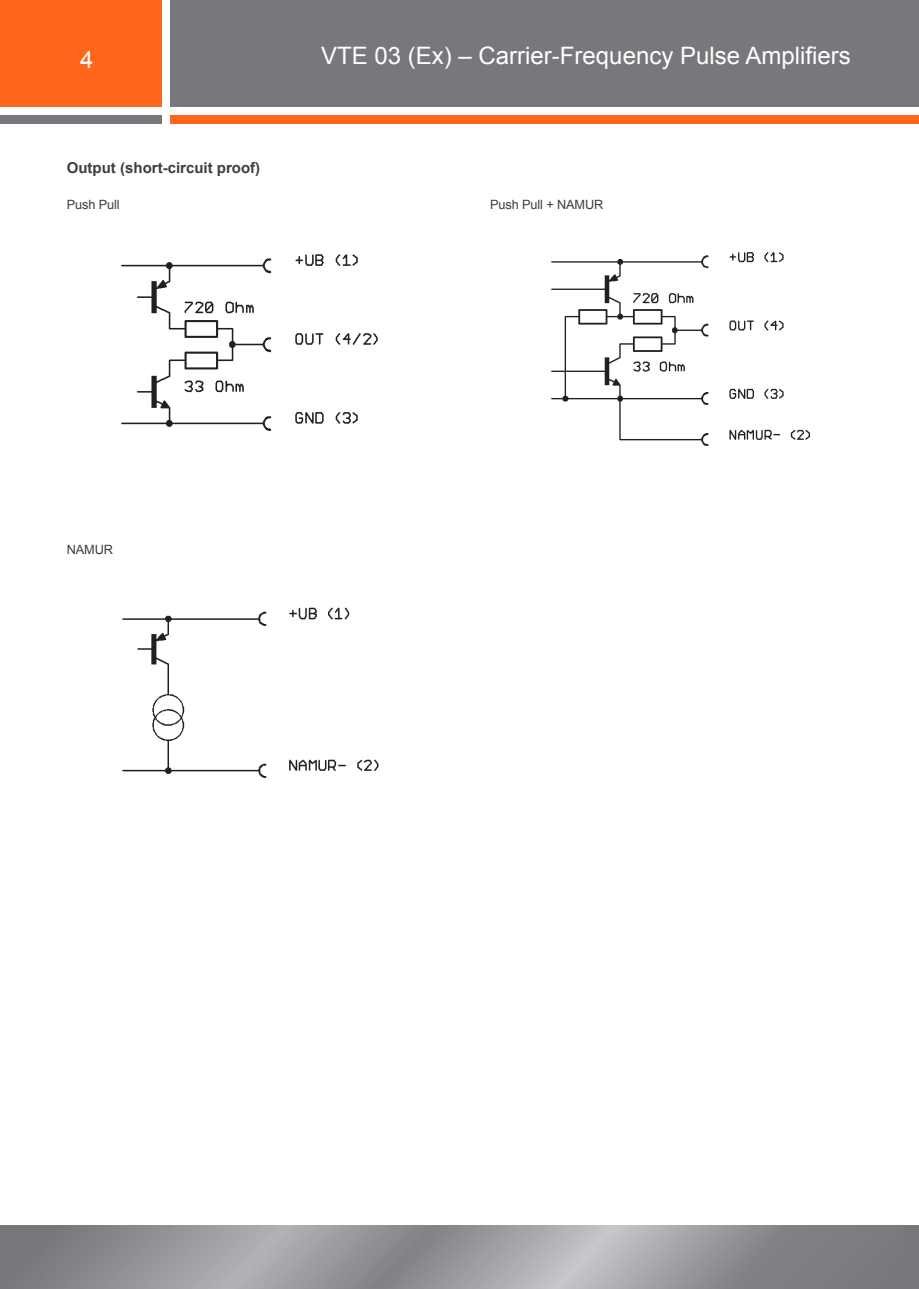
<style>
.page{position:relative;width:919px;height:1289px;background:#fff}
.page>*{position:absolute;margin:0;border:0;box-sizing:border-box;transform-origin:0 0}
.t1{font:24px "Arial";color:#fff}
.KEM_H1_text_grey{font:700 15px "Arial";color:#3e3e3f}
.KEM_text_left_grey{font:12.75px "Arial";letter-spacing:-.01em;color:#3e3e3f}
</style>
<div class="page">
<div style="left:0;top:0;width:162px;height:106px;background:#ff661c"></div>
<div style="left:170px;top:0;width:736px;height:106px;background:#76787b"></div>
<div style="left:0;top:115px;width:162px;height:8px;background:#76787b"></div>
<div style="left:170px;top:115px;width:736px;height:8px;background:#ff661c"></div>
<div style="left:906px;top:0;width:12px;height:106px;background:#76787b"></div>
<div style="left:906px;top:115px;width:12px;height:8px;background:#ff661c"></div>
<svg style="left:0;top:1225px;width:906px;height:63px;background:#949699"></svg>
<div style="left:906px;top:1225px;width:12px;height:63px;background:#76787b"></div>
<img style="left:121px;top:254px;width:257px;height:177px">
<img style="left:551px;top:252px;width:259px;height:194px">
<img style="left:122px;top:607px;width:257px;height:171px">
<p class="t1" style="left:80px;top:44px;width:15px">4</p>
<p class="t1" style="left:321px;top:40px;width:531px">VTE 03 (Ex) – Carrier-Frequency Pulse Amplifiers</p>
<p class="KEM_H1_text_grey" style="left:67px;top:157px;width:195px">Output (short-circuit proof)</p>
<p class="KEM_text_left_grey" style="left:67px;top:196px;width:54px">Push Pull</p>
<p class="KEM_text_left_grey" style="left:490px;top:196px;width:115px">Push Pull + NAMUR</p>
<p class="KEM_text_left_grey" style="left:67px;top:541px;width:48px">NAMUR</p>
</div>
